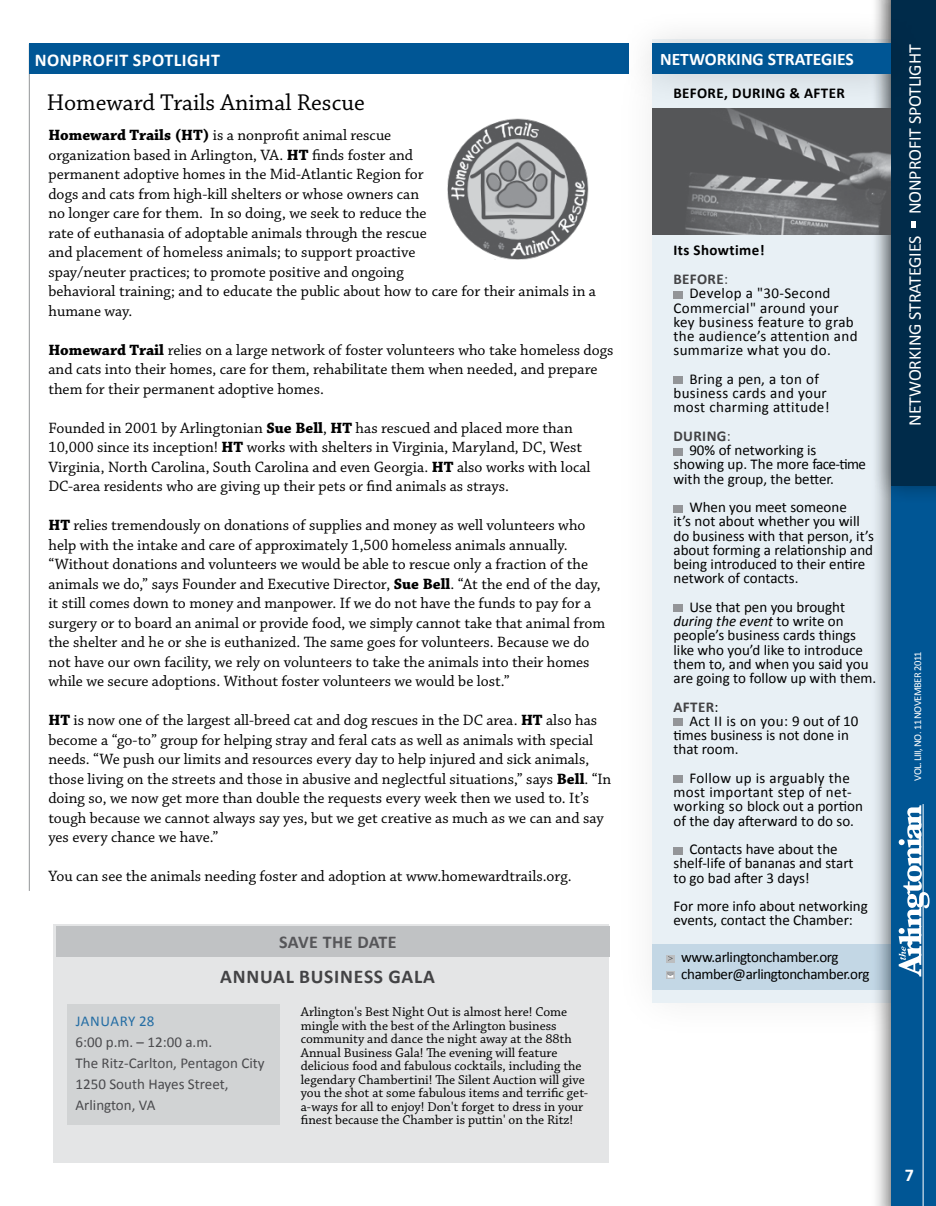
<style>
.page{position:relative;width:936px;height:1206px;background:#fff}
.page>*{position:absolute;margin:0;border:0;box-sizing:border-box;transform-origin:0 0}
.t1{font:24px "Chaparral Pro";color:#000}
.t2{font:700 19.5px "Calibri";letter-spacing:.04em;color:#434345}
.t3{font:18px "Calibri";letter-spacing:-.01em;color:#fff}
.t4{font:700 18px "Calibri";color:#fff}
.t5{font:700 18px "Calibri";letter-spacing:.015em;color:#565659}
.t6{font:700 17.7px "Calibri";color:#fff}
.t7{font:15.75px/19.5px "Chaparral Pro";color:#000}
.t8{font:15px/14.2px "Calibri";color:#000}
.t9{font:15px/14.2px "Calibri";letter-spacing:.025em;color:#000}
.t10{font:15px/21px "Calibri";color:#4a4a4d}
.t11{font:15px/16.5px "Calibri";letter-spacing:-.025em;color:#000}
.t12{font:700 15px/29.2px "Calibri";letter-spacing:.025em;color:#000}
.t13{font:700 15px "Calibri";letter-spacing:.025em;color:#434345}
.t14{font:15px "Calibri";color:#246da4}
.t15{font:13.5px/13.5px "Chaparral Pro";color:#000}
.t16{font:10.5px "Calibri";letter-spacing:-.05em;color:#fff}
.s1{font-weight:700}
.s2{color:#434345}
.s3{font-weight:400;color:#434345}
.s4{font-weight:400}
.s5{font-style:italic}
.s6{font-weight:400;color:#000}
</style>
<div class="page">
<div style="left:870px;top:0;width:65px;height:1206px;background:#000;opacity:.75"></div>
<div style="left:890px;top:0;width:45px;height:1206px;background:#005695"></div>
<svg style="left:898px;top:805px;width:31px;height:171px"></svg>
<hr style="left:922px;top:804px;width:1px;height:402px;background:#fff">
<div style="left:870px;top:0;width:65px;height:506px;background:#000;opacity:.75"></div>
<div style="left:891px;top:0;width:44px;height:486px;background:#002b4a"></div>
<svg style="left:911px;top:222px;width:4px;height:6px"></svg>
<hr style="left:29px;top:44px;width:1px;height:847px;background:#939598">
<div style="left:29px;top:44px;width:599px;height:30px;background:#005695"></div>
<div style="left:652px;top:39px;width:238px;height:964px;background:#e8f0f5"></div>
<div style="left:616px;top:7px;width:310px;height:103px;background:#000;opacity:.15"></div>
<div style="left:652px;top:44px;width:238px;height:30px;background:#005695"></div>
<div style="left:673px;top:291px;width:9px;height:7px;background:#939598"></div>
<div style="left:673px;top:377px;width:9px;height:7px;background:#939598"></div>
<div style="left:673px;top:448px;width:9px;height:7px;background:#939598"></div>
<div style="left:673px;top:505px;width:9px;height:7px;background:#939598"></div>
<div style="left:673px;top:605px;width:9px;height:7px;background:#939598"></div>
<div style="left:673px;top:719px;width:9px;height:7px;background:#939598"></div>
<div style="left:673px;top:776px;width:9px;height:7px;background:#939598"></div>
<div style="left:673px;top:847px;width:9px;height:7px;background:#939598"></div>
<div style="left:652px;top:944px;width:238px;height:46px;background:#c3d7e5"></div>
<svg style="left:666px;top:955px;width:8px;height:7px"></svg>
<svg style="left:666px;top:972px;width:8px;height:7px"></svg>
<svg style="left:667px;top:973px;width:6px;height:5px"></svg>
<img style="left:652px;top:108px;width:238px;height:127px">
<img style="left:447px;top:119px;width:141px;height:141px">
<div style="left:54px;top:924px;width:555px;height:239px;background:#e4e5e6"></div>
<div style="left:56px;top:927px;width:553px;height:30px;background:#c0c2c4"></div>
<div style="left:67px;top:1005px;width:213px;height:120px;background:#d1d3d4"></div>
<p class="t4" style="left:35px;top:49px;width:24px">NONPROFIT</p>
<p class="t4" style="left:133px;top:49px;width:20px">SPOTLIGHT</p>
<h1 class="t1" style="left:47px;top:89px;width:319px">Homeward Trails Animal Rescue</h1>
<p class="t7" style="left:48px;top:126px;width:549px"><span class="s1">Homeward Trails (HT)</span> is a nonprofit animal rescue<br>organization based in Arlington, VA. <span class="s1">HT</span> finds foster and<br>permanent adoptive homes in the Mid-Atlantic Region for<br>dogs and cats from high-kill shelters or whose owners can<br>no longer care for them. In so doing, we seek to reduce the<br>rate of euthanasia of adoptable animals through the rescue<br>and placement of homeless animals; to support proactive<br>spay/neuter practices; to promote positive and ongoing<br>behavioral training; and to educate the public about how to care for their animals in a humane way.</p>
<p class="t7" style="left:48px;top:341px;width:566px"><span class="s1">Homeward Trail</span> relies on a large network of foster volunteers who take homeless dogs and cats into their homes, care for them, rehabilitate them when needed, and prepare them for their permanent adoptive homes.</p>
<p class="t7" style="left:48px;top:419px;width:543px">Founded in 2001 by Arlingtonian <span class="s1">Sue Bell</span>, <span class="s1">HT</span> has rescued and placed more than 10,000 since its inception! <span class="s1">HT</span> works with shelters in Virginia, Maryland, DC, West Virginia, North Carolina, South Carolina and even Georgia. <span class="s1">HT</span> also works with local DC-area residents who are giving up their pets or find animals as strays.</p>
<p class="t7" style="left:48px;top:516px;width:558px"><span class="s1">HT</span> relies tremendously on donations of supplies and money as well volunteers who help with the intake and care of approximately 1,500 homeless animals annually. “Without donations and volunteers we would be able to rescue only a fraction of the animals we do,” says Founder and Executive Director, <span class="s1">Sue Bell</span>. “At the end of the day, it still comes down to money and manpower. If we do not have the funds to pay for a surgery or to board an animal or provide food, we simply cannot take that animal from the shelter and he or she is euthanized. The same goes for volunteers. Because we do not have our own facility, we rely on volunteers to take the animals into their homes while we secure adoptions. Without foster volunteers we would be lost.”</p>
<p class="t7" style="left:48px;top:711px;width:564px"><span class="s1">HT</span> is now one of the largest all-breed cat and dog rescues in the DC area. <span class="s1">HT</span> also has become a “go-to” group for helping stray and feral cats as well as animals with special needs. “We push our limits and resources every day to help injured and sick animals, those living on the streets and those in abusive and neglectful situations,” says <span class="s1">Bell</span>. “In doing so, we now get more than double the requests every week then we used to. It’s tough because we cannot always say yes, but we get creative as much as we can and say yes every chance we have.”</p>
<p class="t7" style="left:48px;top:867px;width:524px">You can see the animals needing foster and adoption at www.homewardtrails.org.</p>
<p class="t5" style="left:279px;top:930px;width:119px">SAVE THE DATE</p>
<p class="t2" style="left:220px;top:964px;width:115px">ANN UAL BUSINESS</p>
<p class="t2" style="left:388px;top:964px;width:26px">GALA</p>
<p class="t14" style="left:76px;top:1011px;width:25px">JAnuar</p>
<p class="t14" style="left:128px;top:1011px;width:28px">y 28</p>
<p class="t10" style="left:75px;top:1031px;width:190px">6:00 p.m. – 12:00 a.m.<br>The Ritz-Carlton, Pentagon City<br>1250 South Hayes Street,<br>Arlington, VA</p>
<p class="t15" style="left:301px;top:1006px;width:289px">Arlington's Best Night Out is almost here! Come mingle with the best of the Arlington business community and dance the night away at the 88th Annual Business Gala! The evening will feature delicious food and fabulous cocktails, including the legendary Chambertini! The Silent Auction will give you the shot at some fabulous items and terrific get&shy;a-ways for all to enjoy! Don't forget to dress in your finest because the Chamber is puttin' on the Ritz!</p>
<p class="t6" style="left:660px;top:48px;width:195px">NETWORKING STRATEGIES</p>
<p class="t12" style="left:673px;top:79px;width:173px">BEFORE, DURING &amp; AFTER</p>
<p class="t12" style="left:673px;top:235px;width:93px">ITS SHOWTIME!<br><span class="s2">BEFORE</span><span class="s3">:</span></p>
<p class="t9" style="left:673px;top:286px;width:185px;text-indent:16px">Develop a "30-Second<br>Commercial" around your key business feature to grab the audience’s attention and summarize what you do.</p>
<p class="t9" style="left:673px;top:372px;width:158px;text-align:center">Bring a pen, a ton of business cards and your most charming attitude!</p>
<p class="t13" style="left:673px;top:426px;width:59px">DURING<span class="s4">:</span></p>
<p class="t8" style="left:689px;top:443px;width:129px">90% of networking is</p>
<p class="t8" style="left:673px;top:457px;width:194px">showing up. The more face-time</p>
<p class="t8" style="left:673px;top:472px;width:162px">with the group, the better.</p>
<p class="t8" style="left:673px;top:500px;width:202px;text-indent:16px">When you meet someone<br>it’s not about whether you will do business with that person, it’s about forming a relationship and being introduced to their entire network of contacts.</p>
<p class="t8" style="left:673px;top:600px;width:204px;text-indent:16px">Use that pen you brought <span class="s5">during the event</span> to write on people’s business cards things like who you’d like to introduce them to, and when you said you are going to follow up with them.</p>
<p class="t13" style="left:673px;top:697px;width:47px">AFTER<span class="s6">:</span></p>
<p class="t9" style="left:689px;top:714px;width:171px">Act II is on you: 9 out of 10</p>
<p class="t8" style="left:673px;top:728px;width:177px">times business is not done in</p>
<p class="t8" style="left:673px;top:742px;width:66px">that room.</p>
<p class="t8" style="left:673px;top:771px;width:191px;text-indent:16px">Follow up is arguably the most important step of net&shy;working so block out a portion of the day afterward to do so.</p>
<p class="t8" style="left:673px;top:842px;width:182px;text-indent:16px">Contacts have about the shelf-life of bananas and start to go bad after 3 days!</p>
<p class="t8" style="left:673px;top:899px;width:196px">For more info about networking events, contact the Chamber:</p>
<p class="t11" style="left:681px;top:949px;width:190px">www.arlingtonchamber.org chamber@arlingtonchamber.org</p>
<p class="t3" style="left:903px;top:426px;width:382px;rotate:-90deg">NETWORKING STRATEGIES NONPROFIT SPOTLIGHT</p>
<p class="t16" style="left:910px;top:780px;width:131px;rotate:-90deg">VOL. LIII, NO. 11 NOVEMBER 2011</p>
<p class="t4" style="left:904px;top:1163px;width:11px">7</p>
</div>
